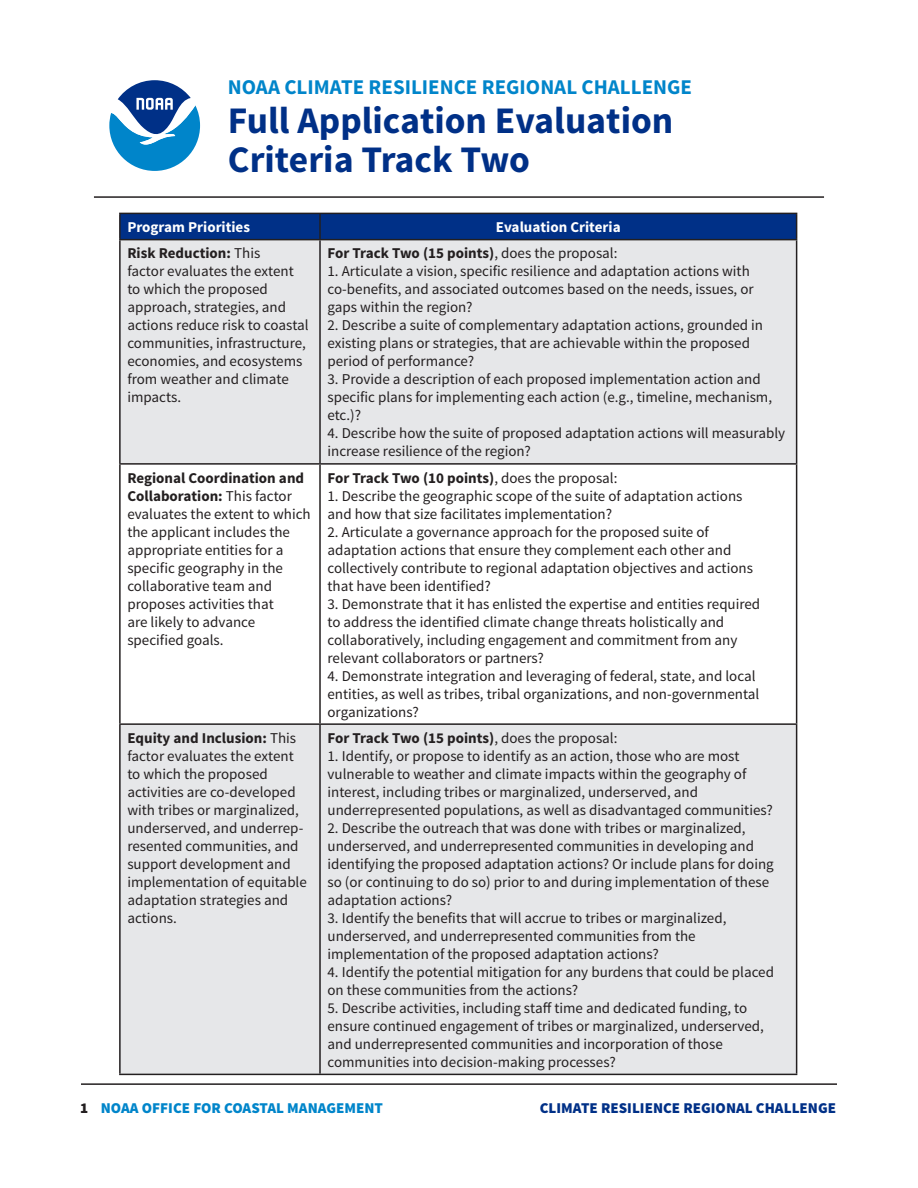
<style>
.page{position:relative;width:918px;height:1188px;background:#fff}
.page>*{position:absolute;margin:0;border:0;box-sizing:border-box;transform-origin:0 0}
.t1{font:700 37.5px/39px "Source Sans Pro";color:#003087}
.t2{font:700 21px "Source Sans Pro";color:#0085ca}
.t3{font:15px/18px "Source Sans Pro";color:#231f20}
.t4{font:700 15px "Source Sans Pro";color:#231f20}
.t5{font:700 15px "Source Sans Pro";color:#fff}
.t6{font:900 15px "Source Sans Pro";color:#003087}
.t7{font:900 15px "Source Sans Pro";color:#0085ca}
.s1{font-weight:700}
.s2{font-weight:400}
.s3{color:#231f20}
</style>
<div class="page">
<hr style="left:81px;top:1083px;width:756px;height:2px;background:#231f20">
<svg style="left:109px;top:80px;width:91px;height:91px"></svg>
<div style="left:121px;top:240px;width:675px;height:834px;background:#e6e7e9"></div>
<svg style="left:121px;top:465px;width:675px;height:258px"></svg>
<hr style="left:119px;top:213px;width:201px;height:1px;background:#231f20">
<hr style="left:119px;top:214px;width:2px;height:25px;background:#231f20">
<svg style="left:120px;top:213px;width:677px;height:26px;background:#012f81"></svg>
<hr style="left:119px;top:239px;width:201px;height:1px;background:#231f20">
<hr style="left:119px;top:240px;width:2px;height:223px;background:#231f20">
<hr style="left:320px;top:239px;width:477px;height:1px;background:#231f20">
<hr style="left:319px;top:240px;width:2px;height:223px;background:#231f20">
<hr style="left:796px;top:240px;width:1px;height:223px;background:#231f20">
<hr style="left:119px;top:463px;width:201px;height:2px;background:#231f20">
<hr style="left:119px;top:465px;width:2px;height:258px;background:#231f20">
<hr style="left:320px;top:463px;width:477px;height:2px;background:#231f20">
<hr style="left:319px;top:465px;width:2px;height:258px;background:#231f20">
<hr style="left:796px;top:465px;width:1px;height:258px;background:#231f20">
<hr style="left:119px;top:723px;width:201px;height:2px;background:#231f20">
<hr style="left:119px;top:725px;width:2px;height:349px;background:#231f20">
<hr style="left:320px;top:723px;width:477px;height:2px;background:#231f20">
<hr style="left:319px;top:725px;width:2px;height:349px;background:#231f20">
<hr style="left:796px;top:725px;width:1px;height:349px;background:#231f20">
<hr style="left:119px;top:1074px;width:201px;height:1px;background:#231f20">
<hr style="left:320px;top:1074px;width:477px;height:1px;background:#231f20">
<hr style="left:94px;top:196px;width:730px;height:2px;background:#231f20">
<h2 class="t2" style="left:228px;top:74px;width:466px">NOAA CLIMATE RESILIENCE REGIONAL CHALLENGE</h2>
<h1 class="t1" style="left:228px;top:103px;width:447px">Full Application Evaluation<br>Criteria Track Two</h1>
<p class="t5" style="left:127px;top:218px;width:124px">Program Priorities</p>
<p class="t5" style="left:496px;top:218px;width:126px">Evaluation Criteria</p>
<p class="t3" style="left:127px;top:245px;width:183px"><span class="s1">Risk Reduction:</span> This<br>factor evaluates the extent to which the proposed approach, strategies, and actions reduce risk to coastal communities, infrastructure, economies, and ecosystems from weather and climate impacts.</p>
<p class="t4" style="left:328px;top:244px;width:292px">For Track Two (15 points)<span class="s2">, does the proposal:</span></p>
<p class="t3" style="left:328px;top:263px;width:428px">1. Articulate a vision, specific resilience and adaptation actions with co-benefits, and associated outcomes based on the needs, issues, or gaps within the region?</p>
<p class="t3" style="left:328px;top:317px;width:437px">2. Describe a suite of complementary adaptation actions, grounded in existing plans or strategies, that are achievable within the proposed period of performance?</p>
<p class="t3" style="left:328px;top:371px;width:446px">3. Provide a description of each proposed implementation action and specific plans for implementing each action (e.g., timeline, mechanism, etc.)?</p>
<p class="t3" style="left:328px;top:425px;width:459px">4. Describe how the suite of proposed adaptation actions will measurably increase resilience of the region?</p>
<p class="t3" style="left:127px;top:469px;width:185px"><span class="s1">Regional Coordination and<br>Collaboration:</span> This factor evaluates the extent to which the applicant includes the appropriate entities for a specific geography in the collaborative team and proposes activities that<br>are likely to advance specified goals.</p>
<p class="t4" style="left:328px;top:468px;width:292px">For Track Two (10 points)<span class="s2">, does the proposal:</span></p>
<p class="t3" style="left:328px;top:487px;width:416px">1. Describe the geographic scope of the suite of adaptation actions and how that size facilitates implementation?</p>
<p class="t3" style="left:328px;top:523px;width:427px">2. Articulate a governance approach for the proposed suite of adaptation actions that ensure they complement each other and collectively contribute to regional adaptation objectives and actions that have been identified?</p>
<p class="t3" style="left:328px;top:595px;width:434px">3. Demonstrate that it has enlisted the expertise and entities required to address the identified climate change threats holistically and collaboratively, including engagement and commitment from any relevant collaborators or partners?</p>
<p class="t3" style="left:328px;top:667px;width:433px">4. Demonstrate integration and leveraging of federal, state, and local entities, as well as tribes, tribal organizations, and non-governmental organizations?</p>
<p class="t3" style="left:127px;top:729px;width:181px"><span class="s1">Equity and Inclusion:</span> This factor evaluates the extent to which the proposed activities are co-developed with tribes or marginalized, underserved, and underrep&shy;resented communities, and support development and implementation of equitable adaptation strategies and actions.</p>
<p class="t4" style="left:328px;top:728px;width:292px">For Track Two (15 points)<span class="s2">, does the proposal:</span></p>
<p class="t3" style="left:328px;top:747px;width:447px">1. Identify, or propose to identify as an action, those who are most vulnerable to weather and climate impacts within the geography of interest, including tribes or marginalized, underserved, and underrepresented populations, as well as disadvantaged communities?</p>
<p class="t3" style="left:328px;top:819px;width:448px">2. Describe the outreach that was done with tribes or marginalized, underserved, and underrepresented communities in developing and identifying the proposed adaptation actions? Or include plans for doing so (or continuing to do so) prior to and during implementation of these adaptation actions?</p>
<p class="t3" style="left:328px;top:909px;width:400px">3. Identify the benefits that will accrue to tribes or marginalized, underserved, and underrepresented communities from the implementation of the proposed adaptation actions?</p>
<p class="t3" style="left:328px;top:963px;width:448px">4. Identify the potential mitigation for any burdens that could be placed on these communities from the actions?</p>
<p class="t3" style="left:328px;top:999px;width:438px">5. Describe activities, including staff time and dedicated funding, to ensure continued engagement of tribes or marginalized, underserved, and underrepresented communities and incorporation of those communities into decision-making processes?</p>
<p class="t7" style="left:80px;top:1098px;width:304px"><span class="s3">1</span> NOAA OFFICE FOR COASTAL MANAGEMENT</p>
<p class="t6" style="left:540px;top:1098px;width:298px">CLIMATE RESILIENCE REGIONAL CHALLENGE</p>
</div>
